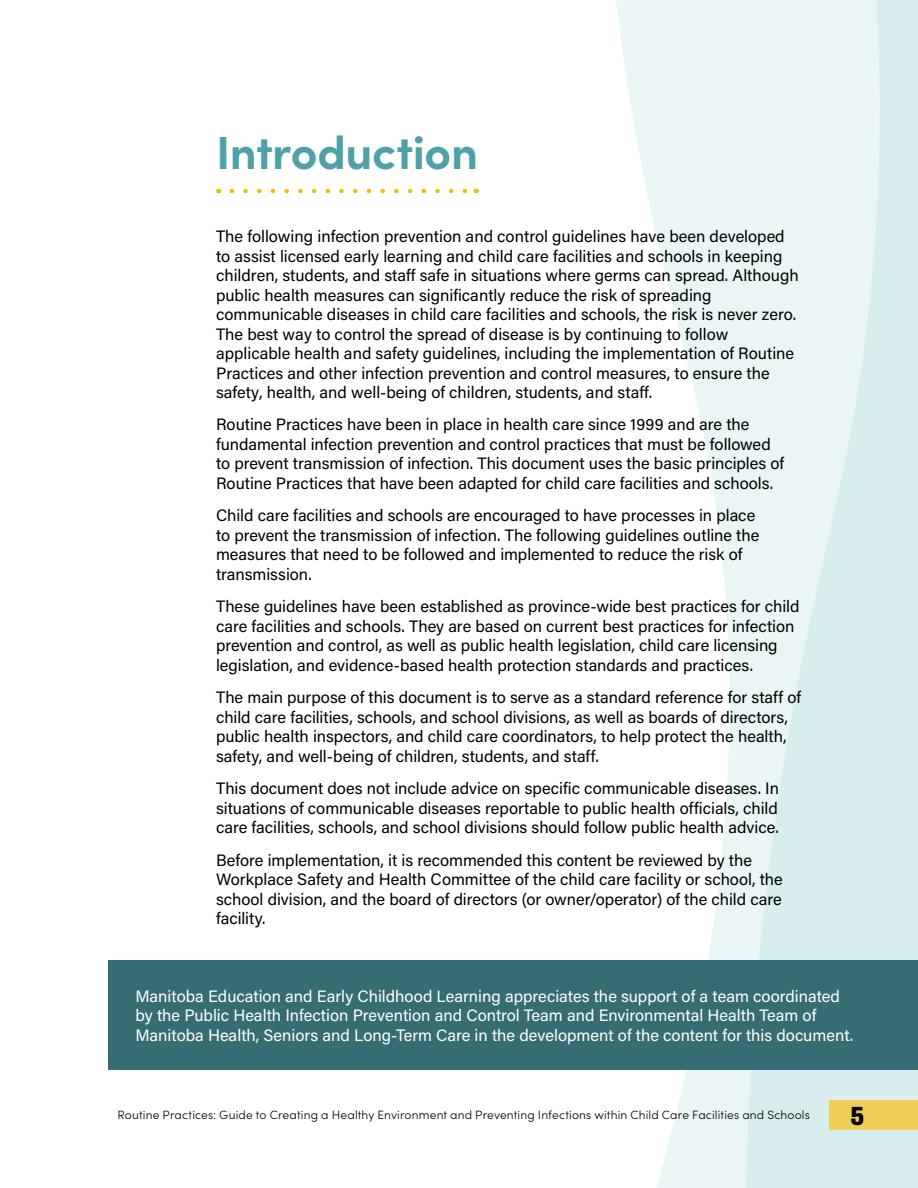
<style>
.page{position:relative;width:918px;height:1188px;background:#fff}
.page>*{position:absolute;margin:0;border:0;box-sizing:border-box;transform-origin:0 0}
.Paragraph___12{font:700 46.5px "Sofia Pro";letter-spacing:-.01em;color:#50a0a8}
.t1{font:700 27px "Loos Compressed";color:#000}
.Paragraph___12-2{font:16.5px/19.5px "Acumin Pro";color:#000}
.Paragraph_White{font:16.5px/19.5px "Acumin Pro";color:#fff}
.t2{font:300 12px "Sofia Pro";letter-spacing:.01em;color:#000}
</style>
<div class="page">
<svg style="left:616px;top:0;width:302px;height:1188px"></svg>
<div style="left:829px;top:1101px;width:89px;height:29px;background:#f0cd57"></div>
<svg style="left:232px;top:189px;width:236px;height:4px"></svg>
<div style="left:108px;top:960px;width:810px;height:110px;background:#366d73"></div>
<p class="Paragraph___12" style="left:216px;top:116px;width:264px">Introduction</p>
<p class="Paragraph___12-2" style="left:216px;top:226px;width:584px">The following infection prevention and control guidelines have been developed to assist licensed early learning and child care facilities and schools in keeping children, students, and staff safe in situations where germs can spread. Although public health measures can significantly reduce the risk of spreading communicable diseases in child care facilities and schools, the risk is never zero.<br>The best way to control the spread of disease is by continuing to follow applicable health and safety guidelines, including the implementation of Routine Practices and other infection prevention and control measures, to ensure the safety, health, and well-being of children, students, and staff.</p>
<p class="Paragraph___12-2" style="left:216px;top:414px;width:570px">Routine Practices have been in place in health care since 1999 and are the fundamental infection prevention and control practices that must be followed to prevent transmission of infection. This document uses the basic principles of Routine Practices that have been adapted for child care facilities and schools.</p>
<p class="Paragraph___12-2" style="left:216px;top:505px;width:545px">Child care facilities and schools are encouraged to have processes in place to prevent the transmission of infection. The following guidelines outline the measures that need to be followed and implemented to reduce the risk of transmission.</p>
<p class="Paragraph___12-2" style="left:216px;top:596px;width:585px">These guidelines have been established as province-wide best practices for child care facilities and schools. They are based on current best practices for infection prevention and control, as well as public health legislation, child care licensing legislation, and evidence-based health protection standards and practices.</p>
<p class="Paragraph___12-2" style="left:216px;top:687px;width:587px">The main purpose of this document is to serve as a standard reference for staff of child care facilities, schools, and school divisions, as well as boards of directors, public health inspectors, and child care coordinators, to help protect the health, safety, and well-being of children, students, and staff.</p>
<p class="Paragraph___12-2" style="left:216px;top:778px;width:565px;text-align:justify">This document does not include advice on specific communicable diseases. In situations of communicable diseases reportable to public health officials, child care facilities, schools, and school divisions should follow public health advice.</p>
<p class="Paragraph___12-2" style="left:216px;top:850px;width:568px">Before implementation, it is recommended this content be reviewed by the Workplace Safety and Health Committee of the child care facility or school, the school division, and the board of directors (or owner/operator) of the child care facility.</p>
<p class="Paragraph_White" style="left:135px;top:985px;width:719px">Manitoba Education and Early Childhood Learning appreciates the support of a team coordinated by the Public Health Infection Prevention and Control Team and Environmental Health Team of<br>Manitoba Health, Seniors and Long-Term Care in the development of the content for this document.</p>
<p class="t2" style="left:118px;top:1107px;width:694px">Routine Practices: Guide to Creating a Healthy Environment and Preventing Infections within Child Care Facilities and Schools</p>
<h2 class="t1" style="left:850px;top:1096px;width:16px">5</h2>
</div>
